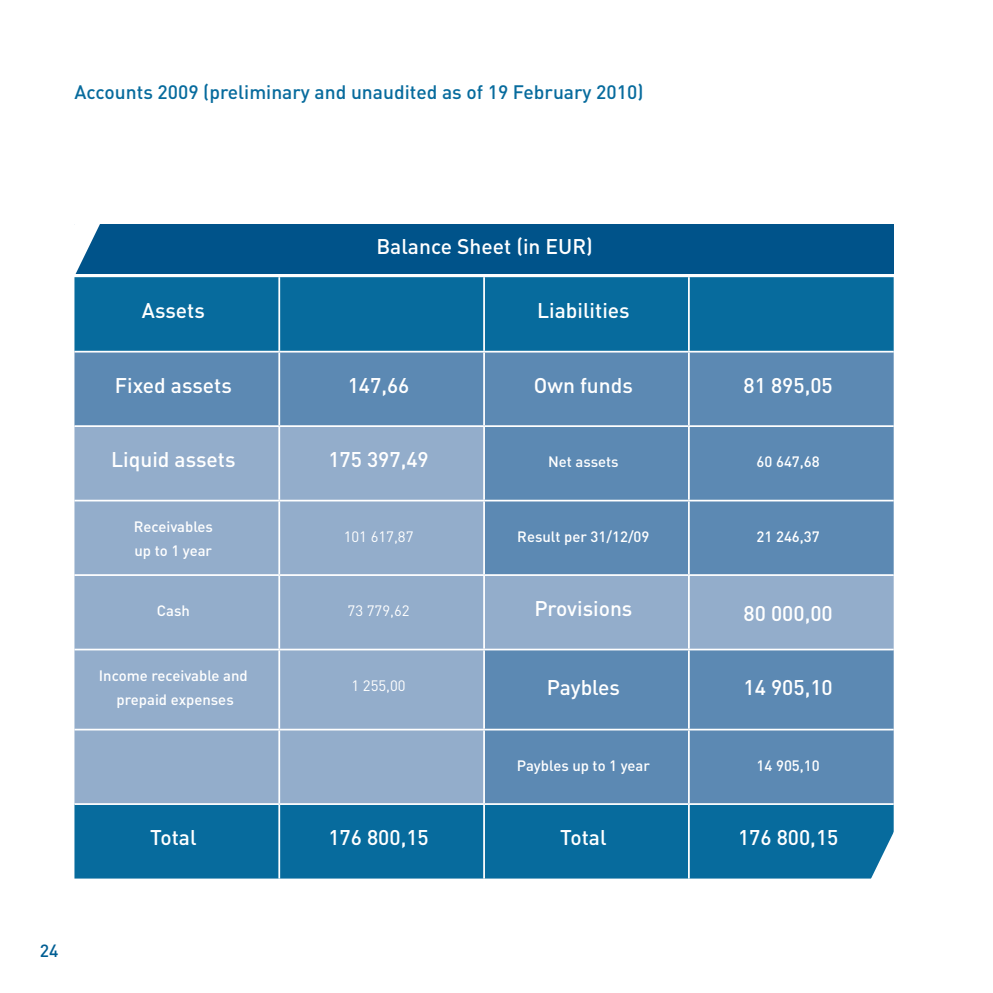
<style>
.page{position:relative;width:993px;height:993px;background:#fff}
.page>*{position:absolute;margin:0;border:0;box-sizing:border-box;transform-origin:0 0}
.t1{font:500 21px "DINOT";color:#fff}
.t2{font:500 19.25px "DINOT";color:#076b9d}
.t3{font:500 17.5px "DINOT";color:#005e93}
.t4{font:500 14.88px/24.5px "DINOT";color:#fff}
.t5{font:14.88px "DINOT";color:#fff}
</style>
<div class="page">
<div style="left:74px;top:277px;width:819px;height:601px;background:#076b9d"></div>
<div style="left:74px;top:352px;width:819px;height:73px;background:#5c89b3"></div>
<svg style="left:74px;top:427px;width:819px;height:376px;background:#7d9fc1"></svg>
<hr style="left:278px;top:277px;width:2px;height:73px;background:#fff">
<hr style="left:483px;top:277px;width:2px;height:73px;background:#fff">
<hr style="left:687px;top:277px;width:2px;height:73px;background:#fff">
<hr style="left:74px;top:350px;width:205px;height:2px;background:#fff">
<hr style="left:279px;top:350px;width:205px;height:2px;background:#fff">
<hr style="left:278px;top:352px;width:2px;height:73px;background:#fff">
<hr style="left:484px;top:350px;width:204px;height:2px;background:#fff">
<hr style="left:483px;top:352px;width:2px;height:73px;background:#fff">
<hr style="left:688px;top:350px;width:205px;height:2px;background:#fff">
<hr style="left:687px;top:352px;width:2px;height:73px;background:#fff">
<hr style="left:74px;top:425px;width:205px;height:2px;background:#fff">
<hr style="left:279px;top:425px;width:205px;height:2px;background:#fff">
<hr style="left:278px;top:427px;width:2px;height:72px;background:#fff">
<hr style="left:484px;top:425px;width:204px;height:2px;background:#fff">
<hr style="left:483px;top:427px;width:2px;height:72px;background:#fff">
<hr style="left:688px;top:425px;width:205px;height:2px;background:#fff">
<hr style="left:687px;top:427px;width:2px;height:72px;background:#fff">
<hr style="left:74px;top:499px;width:205px;height:2px;background:#fff">
<hr style="left:279px;top:499px;width:205px;height:2px;background:#fff">
<hr style="left:278px;top:501px;width:2px;height:73px;background:#fff">
<hr style="left:484px;top:499px;width:204px;height:2px;background:#fff">
<hr style="left:483px;top:501px;width:2px;height:73px;background:#fff">
<hr style="left:688px;top:499px;width:205px;height:2px;background:#fff">
<hr style="left:687px;top:501px;width:2px;height:73px;background:#fff">
<hr style="left:74px;top:574px;width:205px;height:1px;background:#fff">
<hr style="left:279px;top:574px;width:205px;height:1px;background:#fff">
<hr style="left:278px;top:575px;width:2px;height:73px;background:#fff">
<hr style="left:484px;top:574px;width:204px;height:1px;background:#fff">
<hr style="left:483px;top:575px;width:2px;height:73px;background:#fff">
<hr style="left:688px;top:574px;width:205px;height:1px;background:#fff">
<hr style="left:687px;top:575px;width:2px;height:73px;background:#fff">
<hr style="left:74px;top:648px;width:205px;height:2px;background:#fff">
<hr style="left:279px;top:648px;width:205px;height:2px;background:#fff">
<hr style="left:278px;top:650px;width:2px;height:78px;background:#fff">
<hr style="left:484px;top:648px;width:204px;height:2px;background:#fff">
<hr style="left:483px;top:650px;width:2px;height:78px;background:#fff">
<hr style="left:688px;top:648px;width:205px;height:2px;background:#fff">
<hr style="left:687px;top:650px;width:2px;height:78px;background:#fff">
<hr style="left:74px;top:728px;width:205px;height:2px;background:#fff">
<hr style="left:279px;top:728px;width:205px;height:2px;background:#fff">
<hr style="left:278px;top:730px;width:2px;height:73px;background:#fff">
<hr style="left:484px;top:728px;width:204px;height:2px;background:#fff">
<hr style="left:483px;top:730px;width:2px;height:73px;background:#fff">
<hr style="left:688px;top:728px;width:205px;height:2px;background:#fff">
<hr style="left:687px;top:730px;width:2px;height:73px;background:#fff">
<hr style="left:74px;top:803px;width:205px;height:1px;background:#fff">
<hr style="left:279px;top:803px;width:205px;height:1px;background:#fff">
<hr style="left:278px;top:804px;width:2px;height:74px;background:#fff">
<hr style="left:484px;top:803px;width:204px;height:1px;background:#fff">
<hr style="left:483px;top:804px;width:2px;height:74px;background:#fff">
<hr style="left:688px;top:803px;width:205px;height:1px;background:#fff">
<hr style="left:687px;top:804px;width:2px;height:74px;background:#fff">
<div style="left:75px;top:224px;width:818px;height:50px;background:#00538a"></div>
<svg style="left:74px;top:224px;width:30px;height:62px"></svg>
<svg style="left:864px;top:809px;width:30px;height:70px"></svg>
<p class="t2" style="left:74px;top:79px;width:570px">Accounts 2009 (preliminary and unaudited as of 19 February 2010)</p>
<p class="t3" style="left:40px;top:938px;width:20px">24</p>
<p class="t1" style="left:376px;top:232px;width:218px">Balance Sheet (in EUR)</p>
<p class="t1" style="left:142px;top:296px;width:64px">Assets</p>
<p class="t1" style="left:537px;top:296px;width:94px">Liabilities</p>
<p class="t1" style="left:115px;top:370px;width:118px">Fixed assets</p>
<p class="t1" style="left:347px;top:370px;width:63px">147,66</p>
<p class="t1" style="left:533px;top:370px;width:100px">Own funds</p>
<p class="t1" style="left:743px;top:370px;width:91px">81 895,05</p>
<p class="t1" style="left:111px;top:445px;width:126px">Liquid assets</p>
<p class="t1" style="left:328px;top:445px;width:102px">175 397,49</p>
<p class="t4" style="left:548px;top:449px;width:72px">Net assets</p>
<p class="t4" style="left:756px;top:449px;width:65px">60 647,68</p>
<p class="t4" style="left:134px;top:513px;width:81px">Receivables up to 1 year</p>
<p class="t5" style="left:343px;top:526px;width:71px">101 617,87</p>
<p class="t4" style="left:517px;top:523px;width:134px">Result per 31/12/09</p>
<p class="t4" style="left:756px;top:523px;width:65px">21 246,37</p>
<p class="t4" style="left:157px;top:597px;width:35px">Cash</p>
<p class="t5" style="left:347px;top:600px;width:63px">73 779,62</p>
<p class="t1" style="left:534px;top:594px;width:99px">Provisions</p>
<p class="t1" style="left:743px;top:599px;width:91px">80 000,00</p>
<p class="t4" style="left:99px;top:662px;width:150px;text-align:center">Income receivable and prepaid expenses</p>
<p class="t5" style="left:351px;top:675px;width:56px">1 255,00</p>
<p class="t1" style="left:546px;top:673px;width:75px">Paybles</p>
<p class="t1" style="left:743px;top:673px;width:91px">14 905,10</p>
<p class="t4" style="left:516px;top:752px;width:135px">Paybles up to 1 year</p>
<p class="t4" style="left:756px;top:752px;width:65px">14 905,10</p>
<p class="t1" style="left:150px;top:822px;width:48px">Total</p>
<p class="t1" style="left:328px;top:822px;width:102px">176 800,15</p>
<p class="t1" style="left:560px;top:822px;width:48px">Total</p>
<p class="t1" style="left:737px;top:822px;width:102px">176 800,15</p>
</div>
